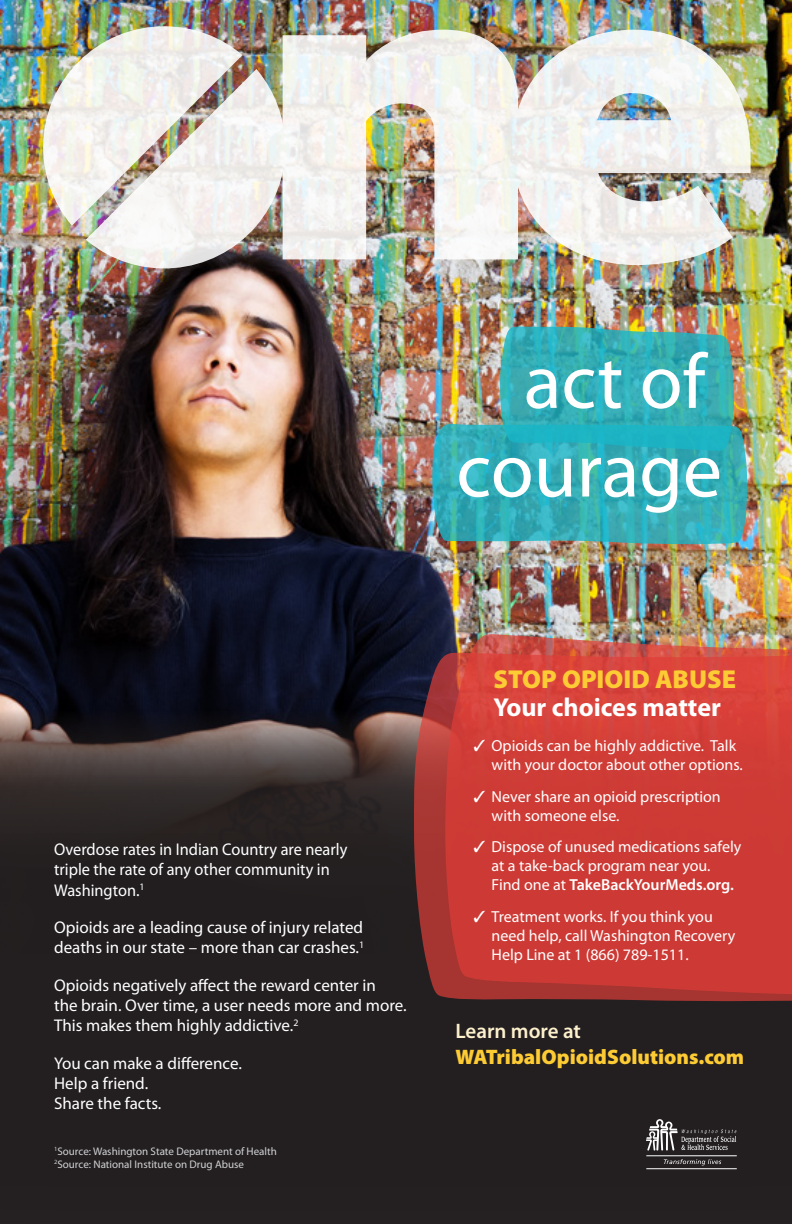
<style>
.page{position:relative;width:792px;height:1224px;background:#fff}
.page>*{position:absolute;margin:0;border:0;box-sizing:border-box;transform-origin:0 0}
.t1{font:78px "Myriad Pro";color:#fff}
.t2{font:700 26px "Myriad Pro";color:#fff}
.t3{font:900 26px "Myriad Pro";color:#fdcb34}
.t4{font:900 21px "Myriad Pro";color:#fdcb34}
.t5{font:600 21px "Myriad Pro";color:#fdf0cc}
.t6{font:17px/20.4px "Myriad Pro";color:#fff}
.t7{font:17px/20.4px "Myriad Pro";color:#fff;scale:.96 1}
.t8{font:16px/19.2px "Myriad Pro";color:#fff}
.t9{font:11px "Myriad Pro";color:#d1d2d4}
.s1{font-weight:600}
</style>
<div class="page">
<img style="left:0;top:0;width:792px;height:710px">
<svg style="left:0;top:710px;width:407px;height:65px"></svg>
<svg style="left:0;top:775px;width:407px;height:59px;fill:#2d2726"></svg>
<div style="left:0;top:834px;width:792px;height:390px;background:#231f20"></div>
<img style="left:283px;top:30px;width:229px;height:229px">
<img style="left:512px;top:30px;width:239px;height:235px">
<img style="left:43px;top:26px;width:200px;height:200px">
<img style="left:86px;top:69px;width:209px;height:199px">
<img style="left:431px;top:326px;width:317px;height:219px">
<svg style="left:407px;top:636px;width:385px;height:366px;fill:#cd3a35"></svg>
<svg style="left:646px;top:1119px;width:91px;height:32px"></svg>
<hr style="left:646px;top:1155px;width:91px;height:1px;background:#fff">
<hr style="left:646px;top:1168px;width:91px;height:1px;background:#fff">
<svg style="left:664px;top:1159px;width:57px;height:6px"></svg>
<p class="t1" style="left:524px;top:339px;width:183px">act of</p>
<p class="t1" style="left:456px;top:428px;width:267px">courage</p>
<p class="t7" style="left:54px;top:839px;width:307px">Overdose rates in Indian Country are nearly triple the rate of any other community in<br>Washington.<sup>1</sup></p>
<p class="t6" style="left:54px;top:917px;width:312px">Opioids are a leading cause of injury related deaths in our state – more than car crashes.<sup>1</sup></p>
<p class="t6" style="left:54px;top:975px;width:354px">Opioids negatively affect the reward center in<br>the brain. Over time, a user needs more and more.<br>This makes them highly addictive.<sup>2</sup></p>
<p class="t6" style="left:54px;top:1053px;width:189px">You can make a difference.</p>
<p class="t6" style="left:54px;top:1073px;width:96px">Help a friend.</p>
<p class="t6" style="left:54px;top:1094px;width:109px">Share the facts.</p>
<p class="t9" style="left:54px;top:1145px;width:224px"><sup>1</sup>Source: Washington State Department of Health</p>
<p class="t9" style="left:54px;top:1158px;width:191px"><sup>2</sup>Source: National Institute on Drug Abuse</p>
<p class="t3" style="left:494px;top:665px;width:244px">STOP OPIOID ABUSE</p>
<p class="t2" style="left:494px;top:693px;width:229px">Your choices matter</p>
<p class="t8" style="left:492px;top:736px;width:253px;text-indent:-18px">✓ Opioids can be highly addictive. Talk with your doctor about other options.</p>
<p class="t8" style="left:492px;top:787px;width:231px;text-indent:-18px">✓ Never share an opioid prescription with someone else.</p>
<p class="t8" style="left:492px;top:837px;width:251px;text-indent:-18px">✓ Dispose of unused medications safely at a take-back program near you.<br>Find one at <span class="s1">TakeBackYourMeds.org.</span></p>
<p class="t8" style="left:492px;top:907px;width:245px;text-indent:-18px">✓ Treatment works. If you think you need help, call Washington Recovery<br>Help Line at 1 (866) 789-1511.</p>
<p class="t5" style="left:455px;top:1020px;width:127px">Learn more at</p>
<p class="t4" style="left:455px;top:1045px;width:290px">WATribalOpioidSolutions.com</p>
</div>
